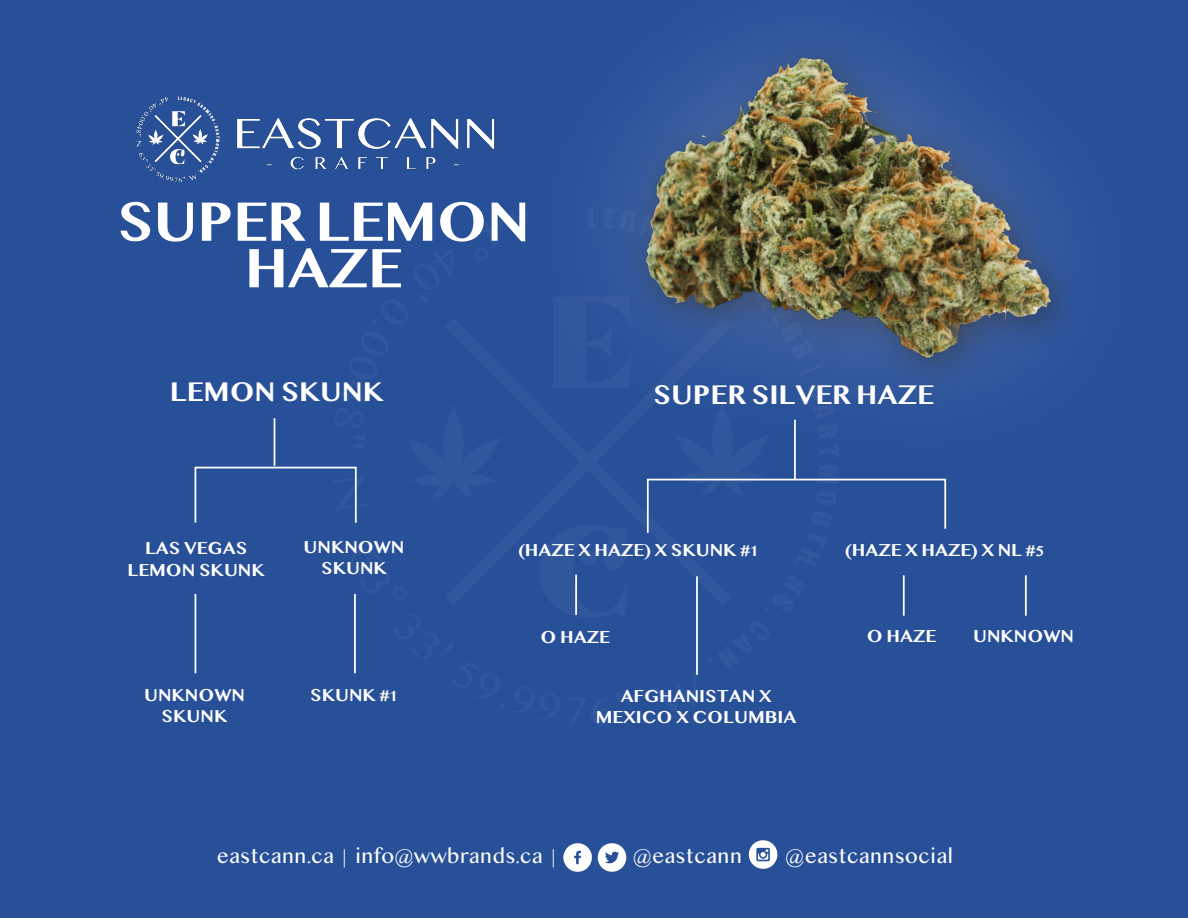
<style>
.page{position:relative;width:1188px;height:918px;background:#285098}
.page>*{position:absolute;margin:0;border:0;box-sizing:border-box;transform-origin:0 0}
.t1{font:700 57.6px/46.5px "Telugu MN";letter-spacing:-.01em;color:#fff;text-align:center}
.t2{font:700 28.05px "Telugu MN";color:#fff}
.t3{font:21px "Telugu MN";color:#fff}
.t4{font:700 18px/21.6px "Telugu MN";color:#fff;text-align:center}
</style>
<div class="page">
<img style="left:136px;top:96px;width:340px;height:87px">
<svg style="left:563px;top:843px;width:63px;height:29px"></svg>
<svg style="left:749px;top:840px;width:28px;height:29px"></svg>
<img style="left:577px;top:45px;width:484px;height:354px">
<hr style="left:794px;top:420px;width:2px;height:60px;background:#fff">
<svg style="left:646px;top:478px;width:301px;height:55px"></svg>
<hr style="left:274px;top:418px;width:1px;height:48px;background:#fff">
<div style="left:195px;top:467px;width:162px;height:57px;border:2px solid #fff"></div>
<hr style="left:195px;top:594px;width:1px;height:79px;background:#fff">
<hr style="left:354px;top:594px;width:2px;height:79px;background:#fff">
<hr style="left:696px;top:576px;width:2px;height:99px;background:#fff">
<hr style="left:903px;top:575px;width:2px;height:41px;background:#fff">
<hr style="left:1025px;top:575px;width:2px;height:41px;background:#fff">
<hr style="left:575px;top:575px;width:2px;height:40px;background:#fff">
<p class="t1" style="left:117px;top:198px;width:415px">SUPER LEMON<br>HAZE</p>
<p class="t2" style="left:170px;top:375px;width:216px">LEMON SKUNK</p>
<p class="t2" style="left:653px;top:378px;width:282px">SUPER SILVER HAZE</p>
<p class="t4" style="left:145px;top:537px;width:104px">LAS VEGAS</p>
<p class="t4" style="left:128px;top:559px;width:139px">LEMON SKUNK</p>
<p class="t4" style="left:304px;top:536px;width:102px">UNKNOWN<br>SKUNK</p>
<p class="t4" style="left:518px;top:539px;width:242px">(HAZE X HAZE) X SKUNK #1</p>
<p class="t4" style="left:845px;top:539px;width:200px">(HAZE X HAZE) X NL #5</p>
<p class="t4" style="left:541px;top:626px;width:71px">O HAZE</p>
<p class="t4" style="left:867px;top:625px;width:71px">O HAZE</p>
<p class="t4" style="left:973px;top:625px;width:102px">UNKNOWN</p>
<p class="t4" style="left:144px;top:684px;width:102px">UNKNOWN<br>SKUNK</p>
<p class="t4" style="left:310px;top:684px;width:89px">SKUNK #1</p>
<p class="t4" style="left:621px;top:685px;width:152px">AFGHANISTAN X</p>
<p class="t4" style="left:596px;top:706px;width:202px">MEXICO X COLUMBIA</p>
<p class="t3" style="left:217px;top:843px;width:340px">eastcann.ca | info@wwbrands.ca |</p>
<p class="t3" style="left:633px;top:843px;width:111px">@eastcann</p>
<p class="t3" style="left:785px;top:843px;width:169px">@eastcannsocial</p>
</div>
